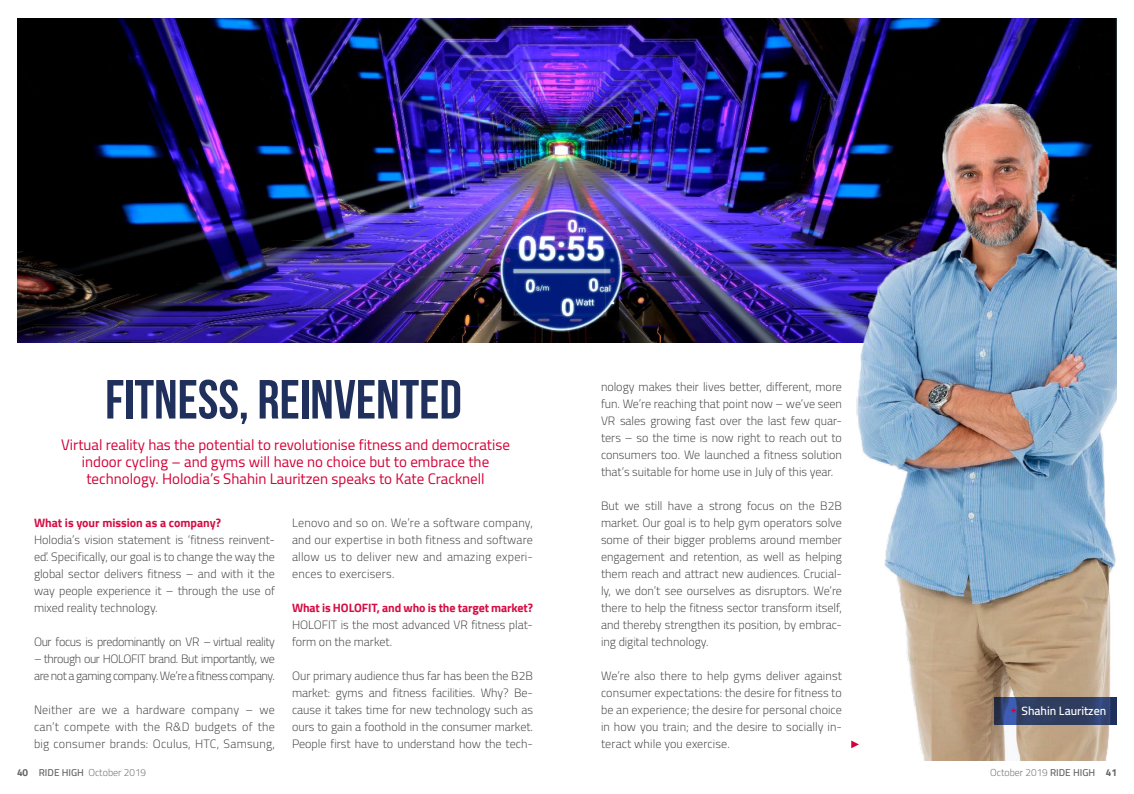
<style>
.page{position:relative;width:1134px;height:794px;background:#fff}
.page>*{position:absolute;margin:0;border:0;box-sizing:border-box;transform-origin:0 0}
.t1{font:700 55px "Bebas Neue";color:#20305c}
.t2{font:15px/17px "Cairo";color:#d40037;text-align:center}
.t3{font:300 12px/17px "Cairo";color:#3c3c3b;text-align:justify}
.t4{font:300 12px/17px "Cairo";letter-spacing:-.03em;color:#3c3c3b}
.t5{font:700 12px "Cairo";letter-spacing:-.01em;color:#d50d43}
.t6{font:600 12px "Cairo";color:#fff}
.t7{font:300 10px "Cairo";color:#646363}
.s1{font-family:"Bebas Neue";font-weight:700;font-size:13px;color:#d40037}
.s2{font-weight:700}
.s3{font-weight:600}
</style>
<div class="page">
<img style="left:17px;top:18px;width:1100px;height:324px">
<img style="left:846px;top:20px;width:270px;height:740px">
<svg style="left:851px;top:740px;width:8px;height:8px"></svg>
<svg style="left:994px;top:697px;width:122px;height:27px;background:#30406a"></svg>
<h1 class="t1" style="left:105px;top:369px;width:358px">FITNESS, REINVENTED</h1>
<p class="t2" style="left:61px;top:436px;width:450px">Virtual reality has the potential to revolutionise fitness and democratise indoor cycling – and gyms will have no choice but to embrace the technology. Holodia’s Shahin Lauritzen speaks to Kate Cracknell</p>
<p class="t5" style="left:34px;top:516px;width:188px">What is your mission as a company?</p>
<p class="t3" style="left:34px;top:531px;width:242px">Holodia’s vision statement is ‘fitness reinvent&shy;ed’. Specifically, our goal is to change the way the global sector delivers fitness – and with it the way people experience it – through the use of mixed reality technology.</p>
<p class="t4" style="left:34px;top:633px;width:242px">Our focus is predominantly on VR – virtual reality</p>
<p class="t4" style="left:34px;top:650px;width:242px">– through our HOLOFIT brand. But importantly, we are not a gaming company. We’re a fitness company.</p>
<p class="t3" style="left:34px;top:701px;width:242px">Neither are we a hardware company – we can’t compete with the R&amp;D budgets of the big consumer brands: Oculus, HTC, Samsung,</p>
<p class="t3" style="left:292px;top:514px;width:242px">Lenovo and so on. We’re a software company, and our expertise in both fitness and software allow us to deliver new and amazing experi&shy;ences to exercisers.</p>
<p class="t5" style="left:292px;top:601px;width:242px">What is HOLOFIT, and who is the target market?</p>
<p class="t3" style="left:292px;top:616px;width:242px">HOLOFIT is the most advanced VR fitness plat&shy;form on the market.</p>
<p class="t3" style="left:292px;top:667px;width:242px">Our primary audience thus far has been the B2B market: gyms and fitness facilities. Why? Be&shy;cause it takes time for new technology such as ours to gain a foothold in the consumer market.<br>People first have to understand how the tech-</p>
<p class="t3" style="left:601px;top:378px;width:242px">nology makes their lives better, different, more fun. We’re reaching that point now – we’ve seen VR sales growing fast over the last few quar&shy;ters – so the time is now right to reach out to consumers too. We launched a fitness solution that’s suitable for home use in July of this year.</p>
<p class="t3" style="left:601px;top:497px;width:242px">But we still have a strong focus on the B2B market. Our goal is to help gym operators solve some of their bigger problems around member engagement and retention, as well as helping them reach and attract new audiences. Crucial&shy;ly, we don’t see ourselves as disruptors. We’re there to help the fitness sector transform itself, and thereby strengthen its position, by embrac&shy;ing digital technology.</p>
<p class="t3" style="left:601px;top:667px;width:242px">We’re also there to help gyms deliver against consumer expectations: the desire for fitness to be an experience; the desire for personal choice in how you train; and the desire to socially in&shy;teract while you exercise.</p>
<p class="t6" style="left:1011px;top:700px;width:97px"><span class="s1">+</span> Shahin Lauritzen</p>
<p class="t7" style="left:17px;top:764px;width:131px"><span class="s2">40</span> <span class="s3">RIDE HIGH</span> October 2019</p>
<p class="t7" style="left:990px;top:764px;width:128px">October 2019 <span class="s3">RIDE HIGH</span> <span class="s2">41</span></p>
</div>
